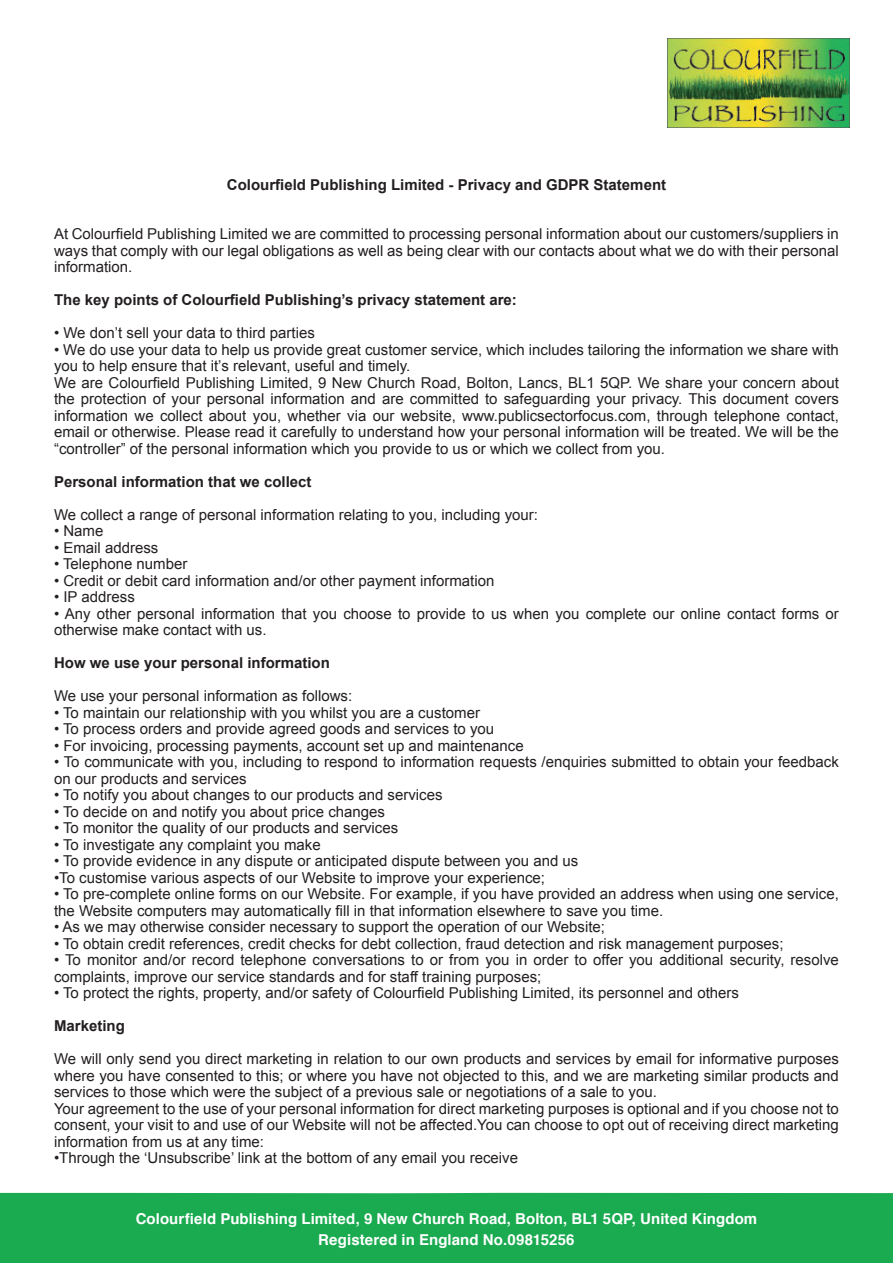
<style>
.page{position:relative;width:893px;height:1263px;background:#fff}
.page>*{position:absolute;margin:0;border:0;box-sizing:border-box;transform-origin:0 0}
.t1{font:15px/16.5px "Arial";color:#231f20}
.t2{font:700 15px "Arial";color:#231f20}
.t3{font:700 15px/21px "Helvetica";letter-spacing:.005em;color:#fff;text-align:center}
</style>
<div class="page">
<div style="left:0;top:1192px;width:893px;height:71px;background:#1aaa50"></div>
<img style="left:667px;top:39px;width:183px;height:89px">
<p class="t2" style="left:227px;top:174px;width:441px">Colourfield Publishing Limited - Privacy and GDPR Statement</p>
<p class="t1" style="left:54px;top:226px;width:786px;text-align:justify">At Colourfield Publishing Limited we are committed to processing personal information about our customers/suppliers in ways that comply with our legal obligations as well as being clear with our contacts about what we do with their personal information.</p>
<p class="t2" style="left:54px;top:290px;width:464px">The key points of Colourfield Publishing’s privacy statement are:</p>
<p class="t1" style="left:54px;top:325px;width:262px">• We don’t sell your data to third parties</p>
<p class="t1" style="left:54px;top:341px;width:786px">• We do use your data to help us provide great customer service, which includes tailoring the information we share with you to help ensure that it’s relevant, useful and timely.<br>We are Colourfield Publishing Limited, 9 New Church Road, Bolton, Lancs, BL1 5QP. We share your concern about the protection of your personal information and are committed to safeguarding your privacy. This document covers information we collect about you, whether via our website, www.publicsectorfocus.com, through telephone contact, email or otherwise. Please read it carefully to understand how your personal information will be treated. We will be the “controller” of the personal information which you provide to us or which we collect from you.</p>
<p class="t2" style="left:54px;top:471px;width:259px">Personal information that we collect</p>
<p class="t1" style="left:54px;top:506px;width:486px">We collect a range of personal information relating to you, including your:</p>
<p class="t1" style="left:54px;top:523px;width:51px">• Name</p>
<p class="t1" style="left:54px;top:539px;width:106px">• Email address</p>
<p class="t1" style="left:54px;top:556px;width:135px">• Telephone number</p>
<p class="t1" style="left:54px;top:572px;width:442px">• Credit or debit card information and/or other payment information</p>
<p class="t1" style="left:54px;top:589px;width:82px">• IP address</p>
<p class="t1" style="left:54px;top:605px;width:786px">• Any other personal information that you choose to provide to us when you complete our online contact forms or otherwise make contact with us.</p>
<p class="t2" style="left:54px;top:653px;width:277px">How we use your personal information</p>
<p class="t1" style="left:54px;top:688px;width:300px">We use your personal information as follows:</p>
<p class="t1" style="left:54px;top:704px;width:427px">• To maintain our relationship with you whilst you are a customer</p>
<p class="t1" style="left:54px;top:721px;width:442px">• To process orders and provide agreed goods and services to you</p>
<p class="t1" style="left:54px;top:737px;width:471px">• For invoicing, processing payments, account set up and maintenance</p>
<p class="t1" style="left:54px;top:754px;width:786px">• To communicate with you, including to respond to information requests /enquiries submitted to obtain your feedback on our products and services</p>
<p class="t1" style="left:54px;top:787px;width:390px">• To notify you about changes to our products and services</p>
<p class="t1" style="left:54px;top:803px;width:333px">• To decide on and notify you about price changes</p>
<p class="t1" style="left:54px;top:820px;width:346px">• To monitor the quality of our products and services</p>
<p class="t1" style="left:54px;top:836px;width:268px">• To investigate any complaint you make</p>
<p class="t1" style="left:54px;top:853px;width:526px">• To provide evidence in any dispute or anticipated dispute between you and us</p>
<p class="t1" style="left:54px;top:869px;width:493px">•To customise various aspects of our Website to improve your experience;</p>
<p class="t1" style="left:54px;top:886px;width:786px">• To pre-complete online forms on our Website. For example, if you have provided an address when using one service, the Website computers may automatically fill in that information elsewhere to save you time.</p>
<p class="t1" style="left:54px;top:919px;width:553px">• As we may otherwise consider necessary to support the operation of our Website;</p>
<p class="t1" style="left:54px;top:935px;width:731px">• To obtain credit references, credit checks for debt collection, fraud detection and risk management purposes;</p>
<p class="t1" style="left:54px;top:952px;width:786px">• To monitor and/or record telephone conversations to or from you in order to offer you additional security, resolve complaints, improve our service standards and for staff training purposes;</p>
<p class="t1" style="left:54px;top:985px;width:687px">• To protect the rights, property, and/or safety of Colourfield Publishing Limited, its personnel and others</p>
<p class="t2" style="left:54px;top:1016px;width:72px">Marketing</p>
<p class="t1" style="left:54px;top:1051px;width:786px">We will only send you direct marketing in relation to our own products and services by email for informative purposes where you have consented to this; or where you have not objected to this, and we are marketing similar products and services to those which were the subject of a previous sale or negotiations of a sale to you.<br>Your agreement to the use of your personal information for direct marketing purposes is optional and if you choose not to consent, your visit to and use of our Website will not be affected.You can choose to opt out of receiving direct marketing information from us at any time:</p>
<p class="t1" style="left:54px;top:1150px;width:466px">•Through the ‘Unsubscribe’ link at the bottom of any email you receive</p>
<p class="t3" style="left:136px;top:1208px;width:623px">Colourfield Publishing Limited, 9 New Church Road, Bolton, BL1 5QP, United Kingdom<br>Registered in England No.09815256</p>
</div>
